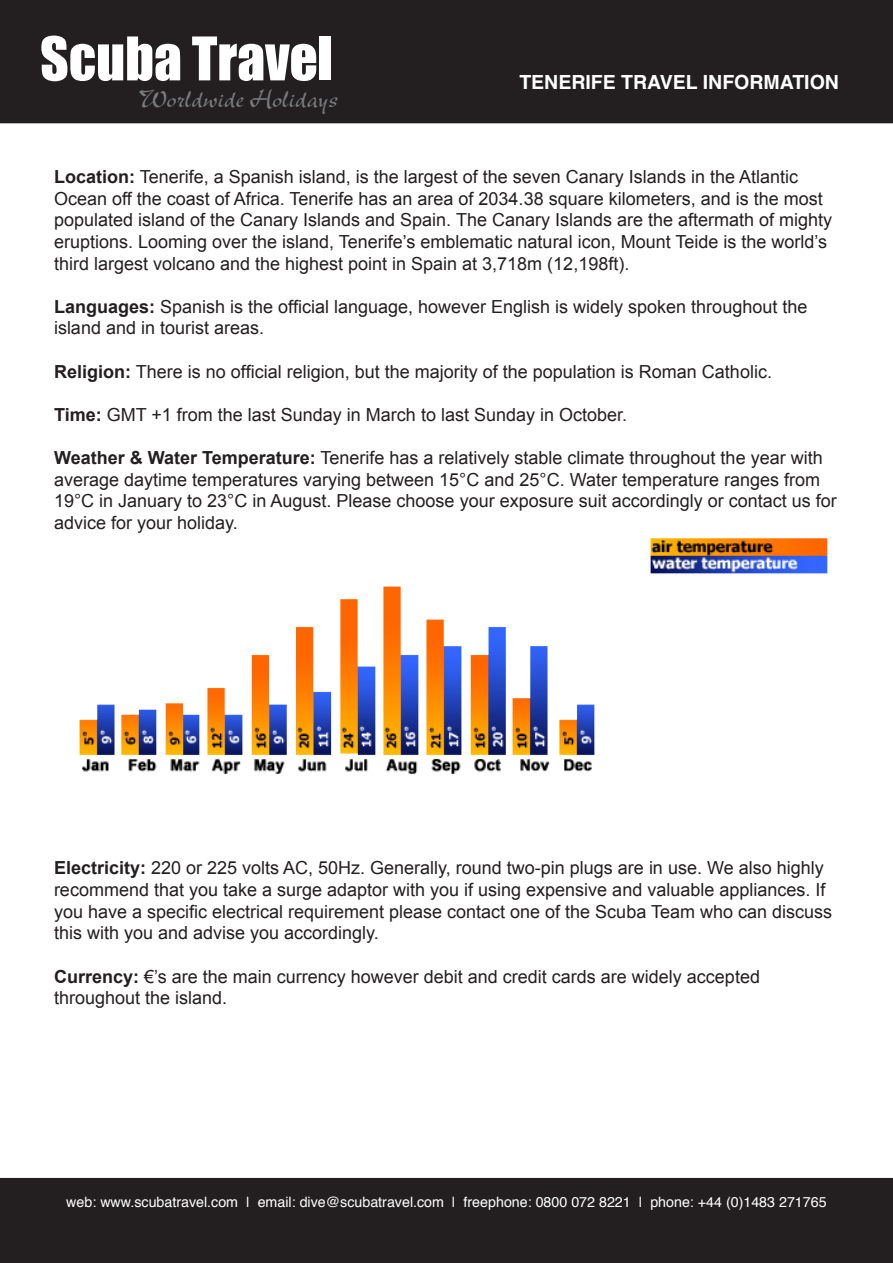
<style>
.page{position:relative;width:893px;height:1263px;background:#fff}
.page>*{position:absolute;margin:0;border:0;box-sizing:border-box;transform-origin:0 0}
.t1{font:55.5px "Impact";color:#fff}
.t2{font:27px "New Berolina";color:#787a7d}
.t3{font:700 19.5px "Helvetica";color:#fff}
.body{font:18px/21.6px "Arial";color:#231f20}
.t4{font:14.25px "Helvetica";color:#fff}
.s1{font-weight:700}
</style>
<div class="page">
<div style="left:0;top:1178px;width:893px;height:85px;background:#231f20"></div>
<div style="left:0;top:0;width:893px;height:123px;background:#231f20"></div>
<div style="left:54px;top:1196px;width:785px;height:25px;background:#231f20"></div>
<img style="left:79px;top:538px;width:749px;height:236px">
<p class="t1" style="left:40px;top:16px;width:294px">Scuba Travel</p>
<p class="t2" style="left:139px;top:83px;width:201px">Worldwide Holidays</p>
<p class="t3" style="left:519px;top:66px;width:321px">TENERIFE TRAVEL INFORMATION</p>
<p class="body" style="left:54px;top:166px;width:780px"><span class="s1">Location:</span> Tenerife, a Spanish island, is the largest of the seven Canary Islands in the Atlantic Ocean off the coast of Africa. Tenerife has an area of 2034.38 square kilometers, and is the most populated island of the Canary Islands and Spain. The Canary Islands are the aftermath of mighty eruptions. Looming over the island, Tenerife’s emblematic natural icon, Mount Teide is the world’s third largest volcano and the highest point in Spain at 3,718m (12,198ft).</p>
<p class="body" style="left:54px;top:296px;width:755px"><span class="s1">Languages:</span> Spanish is the official language, however English is widely spoken throughout the island and in tourist areas.</p>
<p class="body" style="left:54px;top:361px;width:719px"><span class="s1">Religion:</span> There is no official religion, but the majority of the population is Roman Catholic.</p>
<p class="body" style="left:54px;top:404px;width:575px"><span class="s1">Time:</span> GMT +1 from the last Sunday in March to last Sunday in October.</p>
<p class="body" style="left:54px;top:447px;width:784px"><span class="s1">Weather &amp; Water Temperature:</span> Tenerife has a relatively stable climate throughout the year with average daytime temperatures varying between 15°C and 25°C. Water temperature ranges from 19°C in January to 23°C in August. Please choose your exposure suit accordingly or contact us for advice for your holiday.</p>
<p class="body" style="left:54px;top:857px;width:780px"><span class="s1">Electricity:</span> 220 or 225 volts AC, 50Hz. Generally, round two-pin plugs are in use. We also highly recommend that you take a surge adaptor with you if using expensive and valuable appliances. If you have a specific electrical requirement please contact one of the Scuba Team who can discuss this with you and advise you accordingly.</p>
<p class="body" style="left:54px;top:965px;width:707px"><span class="s1">Currency:</span> €’s are the main currency however debit and credit cards are widely accepted throughout the island.</p>
<p class="t4" style="left:66px;top:1191px;width:762px">web: www.scubatravel.com | email: dive@scubatravel.com | freephone: 0800 072 8221 | phone: +44 (0)1483 271765</p>
</div>
